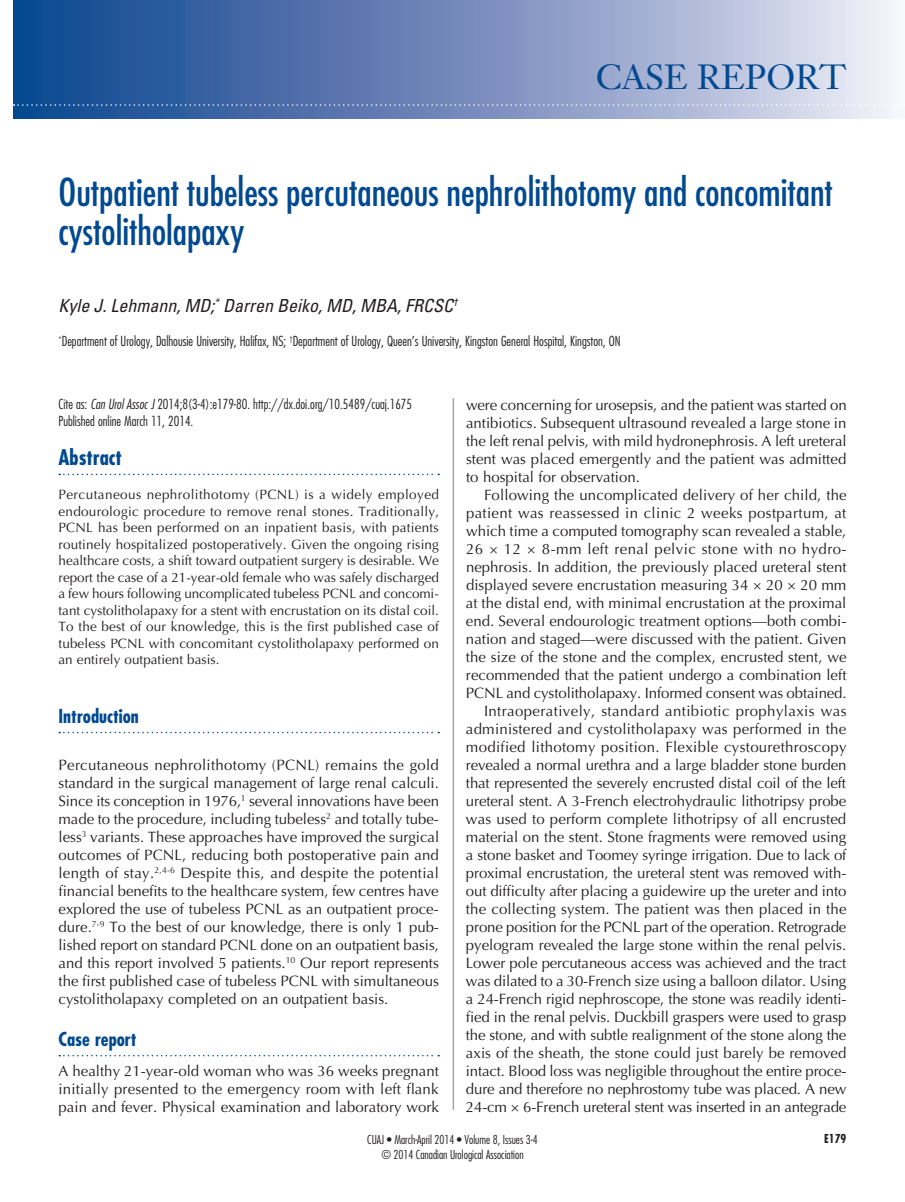
<style>
.page{position:relative;width:905px;height:1202px;background:#fff}
.page>*{position:absolute;margin:0;border:0;box-sizing:border-box;transform-origin:0 0}
.t1{font:condensed 37.5px/39px "Futura";color:#014990}
.t2{font:34.5px "Janson Text";color:#014990}
.t3{font:700 condensed 21px "Futura";color:#014990}
.t4{font:700 condensed 18.75px "Futura";color:#014990}
.t5{font:italic condensed 18px "Univers";color:#231f20}
.t6{font:15px/18px "Optima";color:#231f20;text-align:justify}
.t7{font:13.5px/16.5px "Optima";color:#231f20;text-align:justify}
.t8{font:300 condensed 13.5px/16.5px "Futura";color:#231f20}
.t9{font:300 condensed 12px/14.4px "Futura";color:#231f20;text-align:center}
.t10{font:700 condensed 12px "Futura";color:#231f20}
.s1{font-style:italic}
</style>
<div class="page">
<svg style="left:14px;top:0;width:878px;height:118px;background:#768fbd"></svg>
<svg style="left:14px;top:104px;width:878px;height:2px;background:#8fa3c9"></svg>
<hr style="left:452px;top:398px;width:2px;height:712px;background:#231f20">
<svg style="left:59px;top:473px;width:380px;height:2px"></svg>
<svg style="left:59px;top:731px;width:380px;height:2px"></svg>
<svg style="left:59px;top:1054px;width:380px;height:2px"></svg>
<h2 class="t2" style="left:596px;top:56px;width:252px">CASE REPORT</h2>
<h1 class="t1" style="left:58px;top:172px;width:775px">Outpatient tubeless percutaneous nephrolithotomy and concomitant cystolitholapaxy</h1>
<p class="t5" style="left:58px;top:294px;width:401px">Kyle J. Lehmann, MD;<sup>*</sup> Darren Beiko, MD, MBA, FRCSC<sup>†</sup></p>
<p class="t8" style="left:58px;top:333px;width:563px"><sup>*</sup>Department of Urology, Dalhousie University, Halifax, NS; <sup>†</sup>Department of Urology, Queen’s University, Kingston General Hospital, Kingston, ON</p>
<p class="t8" style="left:58px;top:396px;width:355px">Cite as: <span class="s1">Can Urol Assoc J</span> 2014;8(3-4):e179-80. http://dx.doi.org/10.5489/cuaj.1675<br>Published online March 11, 2014.</p>
<h3 class="t3" style="left:58px;top:443px;width:65px">Abstract</h3>
<p class="t7" style="left:58px;top:486px;width:382px">Percutaneous nephrolithotomy (PCNL) is a widely employed endourologic procedure to remove renal stones. Traditionally, PCNL has been performed on an inpatient basis, with patients routinely hospitalized postoperatively. Given the ongoing rising healthcare costs, a shift toward outpatient surgery is desirable. We report the case of a 21-year-old female who was safely discharged a few hours following uncomplicated tubeless PCNL and concomi&shy;tant cystolitholapaxy for a stent with encrustation on its distal coil.<br>To the best of our knowledge, this is the first published case of tubeless PCNL with concomitant cystolitholapaxy performed on an entirely outpatient basis.</p>
<p class="t4" style="left:58px;top:703px;width:82px">Introduction</p>
<p class="t6" style="left:58px;top:756px;width:382px">Percutaneous nephrolithotomy (PCNL) remains the gold standard in the surgical management of large renal calculi.<br>Since its conception in 1976,<sup>1</sup> several innovations have been made to the procedure, including tubeless<sup>2</sup> and totally tube&shy;less<sup>3</sup> variants. These approaches have improved the surgical outcomes of PCNL, reducing both postoperative pain and length of stay.<sup>2,4-6</sup> Despite this, and despite the potential financial benefits to the healthcare system, few centres have explored the use of tubeless PCNL as an outpatient proce&shy;dure.<sup>7-9</sup> To the best of our knowledge, there is only 1 pub&shy;lished report on standard PCNL done on an outpatient basis, and this report involved 5 patients.<sup>10</sup> Our report represents the first published case of tubeless PCNL with simultaneous cystolitholapaxy completed on an outpatient basis.</p>
<p class="t4" style="left:58px;top:1026px;width:80px">Case report</p>
<p class="t6" style="left:58px;top:1062px;width:382px">A healthy 21-year-old woman who was 36 weeks pregnant initially presented to the emergency room with left flank pain and fever. Physical examination and laboratory work</p>
<p class="t6" style="left:466px;top:396px;width:382px">were concerning for urosepsis, and the patient was started on antibiotics. Subsequent ultrasound revealed a large stone in the left renal pelvis, with mild hydronephrosis. A left ureteral stent was placed emergently and the patient was admitted to hospital for observation.</p>
<p class="t6" style="left:466px;top:486px;width:382px;text-align:right">Following the uncomplicated delivery of her child, the patient was reassessed in clinic 2 weeks postpartum, at which time a computed tomography scan revealed a stable, 26 × 12 × 8-mm left renal pelvic stone with no hydro&shy;nephrosis. In addition, the previously placed ureteral stent displayed severe encrustation measuring 34 × 20 × 20 mm at the distal end, with minimal encrustation at the proximal end. Several endourologic treatment options—both combi&shy;nation and staged—were discussed with the patient. Given the size of the stone and the complex, encrusted stent, we recommended that the patient undergo a combination left PCNL and cystolitholapaxy. Informed consent was obtained.<br>Intraoperatively, standard antibiotic prophylaxis was administered and cystolitholapaxy was performed in the modified lithotomy position. Flexible cystourethroscopy revealed a normal urethra and a large bladder stone burden that represented the severely encrusted distal coil of the left ureteral stent. A 3-French electrohydraulic lithotripsy probe was used to perform complete lithotripsy of all encrusted material on the stent. Stone fragments were removed using a stone basket and Toomey syringe irrigation. Due to lack of proximal encrustation, the ureteral stent was removed with&shy;out difficulty after placing a guidewire up the ureter and into the collecting system. The patient was then placed in the prone position for the PCNL part of the operation. Retrograde pyelogram revealed the large stone within the renal pelvis.<br>Lower pole percutaneous access was achieved and the tract was dilated to a 30-French size using a balloon dilator. Using a 24-French rigid nephroscope, the stone was readily identi&shy;fied in the renal pelvis. Duckbill graspers were used to grasp the stone, and with subtle realignment of the stone along the axis of the sheath, the stone could just barely be removed intact. Blood loss was negligible throughout the entire proce&shy;dure and therefore no nephrostomy tube was placed. A new 24-cm × 6-French ureteral stent was inserted in an antegrade</p>
<p class="t9" style="left:367px;top:1132px;width:172px">CUAJ • March-April 2014 • Volume 8, Issues 3-4 © 2014 Canadian Urological Association</p>
<p class="t10" style="left:824px;top:1131px;width:24px">E179</p>
</div>
